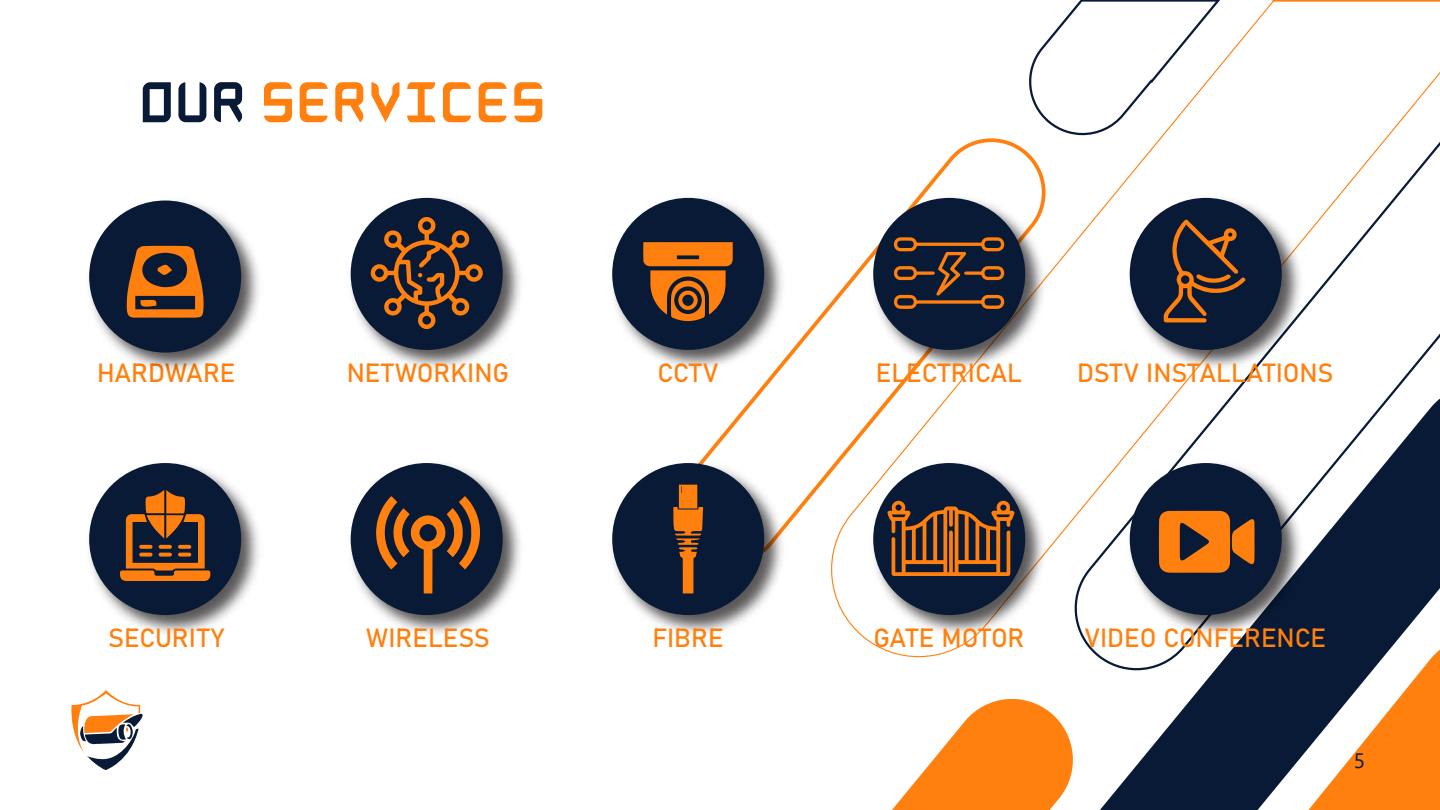
<style>
.page{position:relative;width:1440px;height:810px;background:#fff}
.page>*{position:absolute;margin:0;border:0;box-sizing:border-box;transform-origin:0 0}
.t1{font:56.25px "ABANDON ALPHABETA Regular";color:#ff800e}
.t2{font:26.03px "Bahnschrift";color:#ff800e}
.t3{font:20.77px "Segoe UI";color:#081a35}
.s1{color:#081a35}
</style>
<div class="page">
<svg style="left:1075px;top:112px;width:365px;height:546px"></svg>
<svg style="left:892px;top:699px;width:181px;height:111px"></svg>
<svg style="left:1029px;top:0;width:192px;height:135px"></svg>
<svg style="left:704px;top:138px;width:342px;height:426px"></svg>
<svg style="left:1099px;top:385px;width:341px;height:425px"></svg>
<svg style="left:71px;top:690px;width:72px;height:80px"></svg>
<img style="left:350px;top:197px;width:170px;height:171px">
<div style="left:351px;top:198px;width:152px;height:152px;background:#081a35;border-radius:50%"></div>
<svg style="left:370px;top:216px;width:113px;height:113px"></svg>
<img style="left:612px;top:191px;width:179px;height:186px">
<div style="left:612px;top:198px;width:152px;height:152px;background:#081a35;border-radius:50%"></div>
<svg style="left:643px;top:242px;width:90px;height:79px"></svg>
<img style="left:89px;top:463px;width:170px;height:170px">
<div style="left:89px;top:463px;width:152px;height:152px;background:#081a35;border-radius:50%"></div>
<svg style="left:120px;top:490px;width:90px;height:91px"></svg>
<img style="left:350px;top:463px;width:170px;height:170px">
<div style="left:351px;top:463px;width:152px;height:152px;background:#081a35;border-radius:50%"></div>
<svg style="left:376px;top:496px;width:105px;height:97px"></svg>
<img style="left:612px;top:456px;width:179px;height:177px">
<div style="left:612px;top:463px;width:152px;height:152px;background:#081a35;border-radius:50%"></div>
<svg style="left:673px;top:485px;width:30px;height:108px"></svg>
<img style="left:866px;top:191px;width:186px;height:186px">
<div style="left:873px;top:198px;width:152px;height:152px;background:#081a35;border-radius:50%"></div>
<svg style="left:894px;top:237px;width:110px;height:72px"></svg>
<img style="left:866px;top:456px;width:186px;height:185px">
<div style="left:873px;top:463px;width:152px;height:152px;background:#081a35;border-radius:50%"></div>
<svg style="left:887px;top:500px;width:128px;height:76px"></svg>
<img style="left:1122px;top:191px;width:186px;height:186px">
<div style="left:1130px;top:198px;width:152px;height:152px;background:#081a35;border-radius:50%"></div>
<svg style="left:1164px;top:219px;width:81px;height:104px"></svg>
<img style="left:1122px;top:456px;width:186px;height:185px">
<div style="left:1130px;top:463px;width:152px;height:152px;background:#081a35;border-radius:50%"></div>
<svg style="left:1159px;top:511px;width:96px;height:62px"></svg>
<img style="left:89px;top:200px;width:170px;height:170px">
<div style="left:89px;top:201px;width:152px;height:152px;background:#081a35;border-radius:50%"></div>
<svg style="left:126px;top:246px;width:78px;height:72px"></svg>
<h1 class="t1" style="left:137px;top:82px;width:409px"><span class="s1">OUR</span> SERVICES</h1>
<p class="t2" style="left:97px;top:357px;width:140px">HARDWARE</p>
<p class="t2" style="left:347px;top:357px;width:164px">NETWORKING</p>
<p class="t2" style="left:657px;top:357px;width:62px">CCTV</p>
<p class="t2" style="left:108px;top:621px;width:117px">SECURITY</p>
<p class="t2" style="left:366px;top:621px;width:125px">WIRELESS</p>
<p class="t2" style="left:652px;top:621px;width:73px">FIBRE</p>
<p class="t2" style="left:876px;top:357px;width:148px">ELECTRICAL</p>
<p class="t2" style="left:1077px;top:357px;width:258px">DSTV INSTALLATIONS</p>
<p class="t2" style="left:873px;top:621px;width:152px">GATE MOTOR</p>
<p class="t2" style="left:1085px;top:621px;width:243px">VIDEO CONFERENCE</p>
<p class="t3" style="left:1354px;top:741px;width:13px">5</p>
</div>
